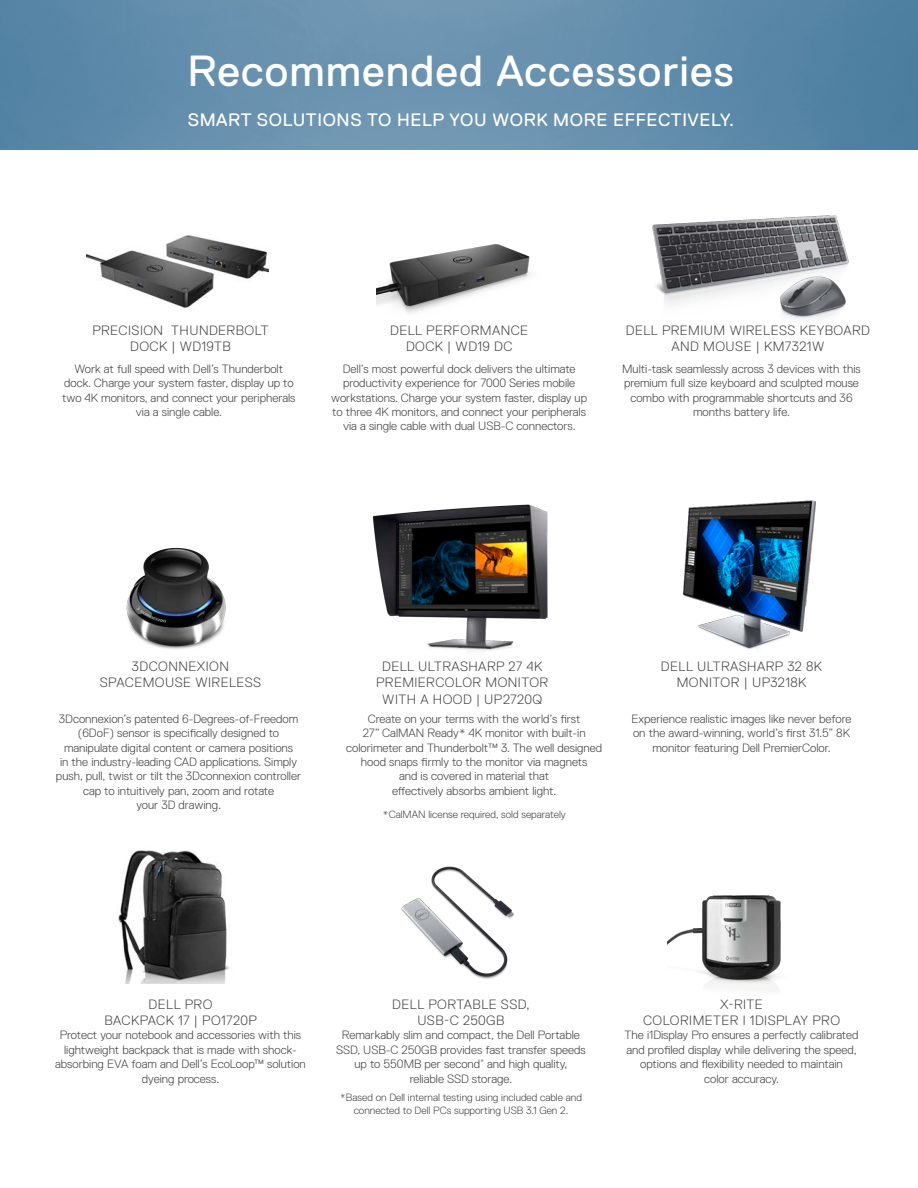
<style>
.page{position:relative;width:918px;height:1188px;background:#fff}
.page>*{position:absolute;margin:0;border:0;box-sizing:border-box;transform-origin:0 0}
.t1{font:43.5px "Dell Replica";letter-spacing:.025em;color:#fff}
.t2{font:18px "Dell Replica";letter-spacing:.035em;color:#fff}
.t3{font:300 13.5px/16.2px "Dell Replica";letter-spacing:.035em;color:#454444;text-align:center}
.t4{font:300 12px/14.4px "Dell Replica";color:#454444;text-align:center}
.t5{font:300 10.5px/12.6px "Dell Replica";color:#454444;text-align:center}
</style>
<div class="page">
<img style="left:0;top:0;width:918px;height:150px">
<img style="left:86px;top:235px;width:182px;height:73px">
<img style="left:372px;top:504px;width:176px;height:147px">
<img style="left:652px;top:216px;width:197px;height:103px">
<img style="left:401px;top:866px;width:113px;height:113px">
<img style="left:376px;top:244px;width:154px;height:69px">
<img style="left:683px;top:500px;width:133px;height:150px">
<img style="left:118px;top:850px;width:112px;height:134px">
<img style="left:126px;top:547px;width:100px;height:102px">
<img style="left:668px;top:895px;width:113px;height:96px">
<h1 class="t1" style="left:188px;top:47px;width:548px">Recommended Accessories</h1>
<h2 class="t2" style="left:188px;top:110px;width:548px">SMART SOLUTIONS TO HELP YOU WORK MORE EFFECTIVELY.</h2>
<p class="t3" style="left:92px;top:323px;width:178px">PRECISION THUNDERBOLT<br>DOCK | WD19TB</p>
<p class="t4" style="left:62px;top:362px;width:235px">Work at full speed with Dell’s Thunderbolt dock. Charge your system faster, display up to two 4K monitors, and connect your peripherals via a single cable.</p>
<p class="t3" style="left:390px;top:323px;width:139px">DELL PERFORMANCE<br>DOCK | WD19 DC</p>
<p class="t4" style="left:331px;top:362px;width:257px">Dell’s most powerful dock delivers the ultimate productivity experience for 7000 Series mobile workstations. Charge your system faster, display up to three 4K monitors, and connect your peripherals via a single cable with dual USB-C connectors.</p>
<p class="t3" style="left:626px;top:323px;width:246px">DELL PREMIUM WIRELESS KEYBOARD<br>AND MOUSE | KM7321W</p>
<p class="t4" style="left:622px;top:362px;width:240px">Multi-task seamlessly across 3 devices with this premium full size keyboard and sculpted mouse combo with programmable shortcuts and 36 months battery life.</p>
<p class="t3" style="left:100px;top:659px;width:163px">3DCONNEXION<br>SPACEMOUSE WIRELESS</p>
<p class="t4" style="left:56px;top:712px;width:247px">3Dconnexion’s patented 6-Degrees-of-Freedom (6DoF) sensor is specifically designed to manipulate digital content or camera positions<br>in the industry-leading CAD applications. Simply push, pull, twist or tilt the 3Dconnexion controller cap to intuitively pan, zoom and rotate<br>your 3D drawing.</p>
<p class="t3" style="left:376px;top:659px;width:174px">DELL ULTRASHARP 27 4K<br>PREMIERCOLOR MONITOR<br>WITH A HOOD | UP2720Q</p>
<p class="t4" style="left:346px;top:712px;width:258px">Create on your terms with the world’s first<br>27” CalMAN Ready* 4K monitor with built-in colorimeter and Thunderbolt™ 3. The well designed hood snaps firmly to the monitor via magnets<br>and is covered in material that<br>effectively absorbs ambient light.</p>
<p class="t5" style="left:383px;top:808px;width:185px">*CalMAN license required, sold separately</p>
<p class="t3" style="left:661px;top:659px;width:163px">DELL ULTRASHARP 32 8K<br>MONITOR | UP3218K</p>
<p class="t4" style="left:632px;top:712px;width:221px">Experience realistic images like never before on the award-winning, world’s first 31.5” 8K monitor featuring Dell PremierColor.</p>
<p class="t3" style="left:104px;top:996px;width:154px">DELL PRO<br>BACKPACK 17 | PO1720P</p>
<p class="t4" style="left:55px;top:1028px;width:252px">Protect your notebook and accessories with this lightweight backpack that is made with shock&shy;absorbing EVA foam and Dell’s EcoLoop™ solution dyeing process.</p>
<p class="t3" style="left:392px;top:996px;width:139px">DELL PORTABLE SSD,<br>USB-C 250GB</p>
<p class="t4" style="left:336px;top:1028px;width:251px">Remarkably slim and compact, the Dell Portable SSD, USB-C 250GB provides fast transfer speeds up to 550MB per second<sup>*</sup> and high quality, reliable SSD storage.</p>
<p class="t5" style="left:340px;top:1091px;width:244px">*Based on Dell internal testing using included cable and connected to Dell PCs supporting USB 3.1 Gen 2.</p>
<p class="t3" style="left:643px;top:996px;width:199px">X-RITE<br>COLORIMETER I 1DISPLAY PRO</p>
<p class="t4" style="left:625px;top:1028px;width:235px">The i1Display Pro ensures a perfectly calibrated and profiled display while delivering the speed, options and flexibility needed to maintain<br>color accuracy.</p>
</div>
